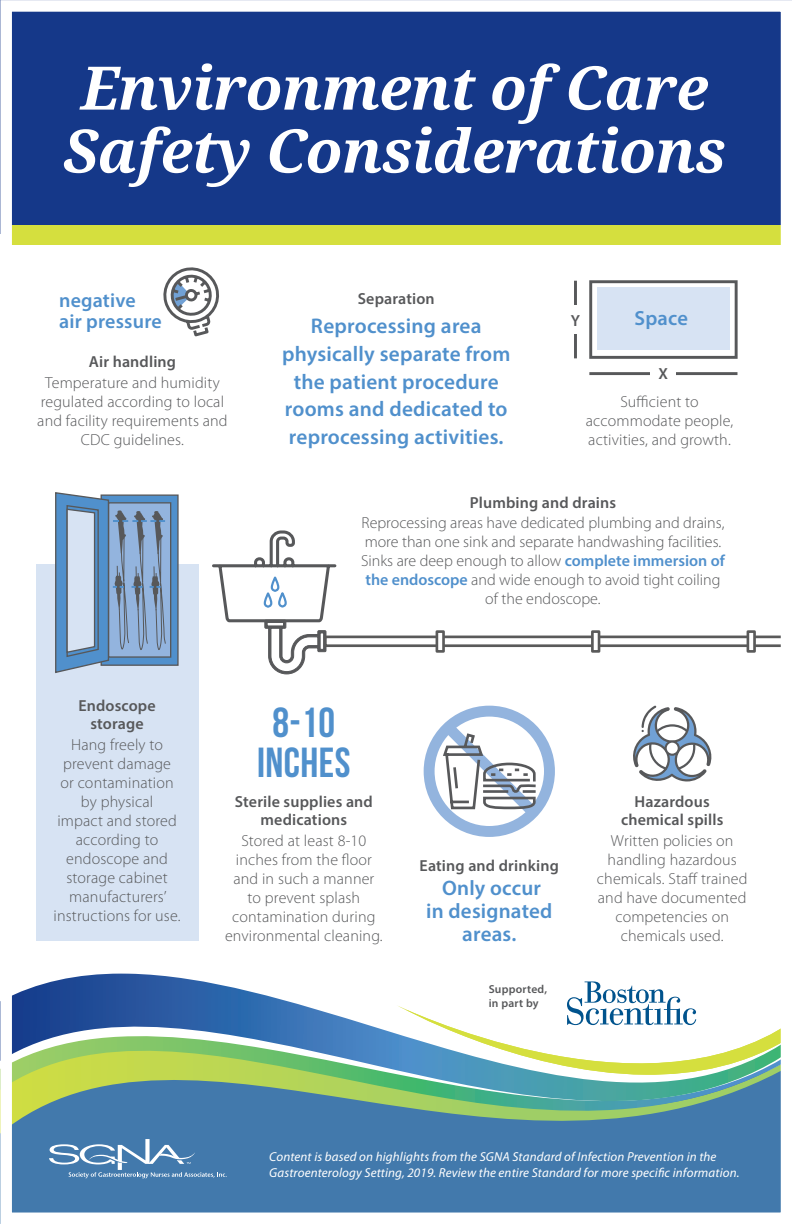
<style>
.page{position:relative;width:792px;height:1224px;background:#fff}
.page>*{position:absolute;margin:0;border:0;box-sizing:border-box;transform-origin:0 0}
.t1{font:italic 700 60px/63px "Droid Serif";letter-spacing:-.01em;color:#fff}
.body_copy{font:700 42px/40px "Bebas Neue";letter-spacing:.01em;color:#5090cc;text-align:center}
.body_copy-2{font:600 21.3px/27.7px "Myriad Pro";letter-spacing:.01em;color:#5090cc;text-align:center}
.body_copy-3{font:600 21px/22.6px "Myriad Pro";letter-spacing:.01em;color:#5090cc;text-align:center}
.body_copy-4{font:600 20.5px "Myriad Pro";letter-spacing:.01em;color:#5090cc}
.body_copy-5{font:600 19.9px/21.3px "Myriad Pro";letter-spacing:.01em;color:#5090cc}
.body_copy-6{font:600 16.1px "Myriad Pro";color:#57585a}
.body_copy-7{font:300 16px/19px "Myriad Pro";letter-spacing:.01em;color:#57585a;text-align:center}
.semibold_title{font:600 16px/18px "Myriad Pro";letter-spacing:.01em;color:#57585a;text-align:center}
.body_copy-8{font:italic 13px/16px "Myriad Pro";letter-spacing:.01em;color:#fff}
.supported_by{font:600 11.6px/14.2px "Myriad Pro";letter-spacing:.02em;color:#57585a}
.s1{font-weight:600;color:#5090cc}
</style>
<div class="page">
<div style="left:13px;top:1185px;width:766px;height:26px;background:#4279ac"></div>
<div style="left:13px;top:973px;width:766px;height:212px;background:#4279ac"></div>
<svg style="left:13px;top:974px;width:766px;height:159px"></svg>
<svg style="left:397px;top:1005px;width:382px;height:119px"></svg>
<div style="left:36px;top:564px;width:162px;height:377px;background:#d7e3f3"></div>
<div style="left:424px;top:706px;width:131px;height:131px;border:11px solid #93b4de;border-radius:50%"></div>
<svg style="left:432px;top:711px;width:114px;height:114px"></svg>
<div style="left:597px;top:288px;width:133px;height:62px;background:#d7e3f3"></div>
<div style="left:589px;top:280px;width:149px;height:79px;border:3px solid #57585a"></div>
<hr style="left:574px;top:281px;width:3px;height:77px;background:#57585a">
<hr style="left:589px;top:372px;width:148px;height:3px;background:#57585a">
<div style="left:650px;top:367px;width:26px;height:18px;background:#fff"></div>
<div style="left:566px;top:305px;width:19px;height:29px;background:#fff"></div>
<svg style="left:163px;top:267px;width:56px;height:70px"></svg>
<svg style="left:633px;top:705px;width:79px;height:77px"></svg>
<svg style="left:212px;top:530px;width:567px;height:144px"></svg>
<div style="left:101px;top:494px;width:78px;height:172px;background:#5090cc;border:1px solid #57585a"></div>
<div style="left:108px;top:502px;width:63px;height:156px;background:#93b4de;border:1px solid #57585a"></div>
<svg style="left:55px;top:492px;width:112px;height:182px"></svg>
<div style="left:0;top:0;width:792px;height:234px;background:#153889"></div>
<div style="left:1px;top:226px;width:787px;height:19px;background:#d5df3e"></div>
<svg style="left:567px;top:981px;width:129px;height:44px"></svg>
<svg style="left:49px;top:1139px;width:178px;height:39px;background:#618fb9"></svg>
<div style="left:0;top:0;width:792px;height:1224px;border:12px solid #fff"></div>
<p class="t1" style="left:63px;top:55px;width:664px">Environment of Care<br>Safety Considerations</p>
<p class="body_copy-5" style="left:59px;top:289px;width:104px">negative air pressure</p>
<p class="semibold_title" style="left:89px;top:353px;width:89px">Air handling</p>
<p class="body_copy-7" style="left:37px;top:373px;width:192px">Temperature and humidity regulated according to local and facility requirements and<br>CDC guidelines.</p>
<p class="semibold_title" style="left:358px;top:289px;width:79px">Separation</p>
<p class="body_copy-2" style="left:282px;top:312px;width:230px">Reprocessing area physically separate from the patient procedure rooms and dedicated to reprocessing activities.</p>
<p class="body_copy-6" style="left:571px;top:310px;width:11px">Y</p>
<p class="body_copy-4" style="left:635px;top:305px;width:55px">Space</p>
<p class="body_copy-6" style="left:659px;top:364px;width:11px">X</p>
<p class="body_copy-7" style="left:586px;top:392px;width:149px">Sufficient to accommodate people, activities, and growth.</p>
<p class="semibold_title" style="left:470px;top:493px;width:148px">Plumbing and drains</p>
<p class="body_copy-7" style="left:361px;top:514px;width:365px">Reprocessing areas have dedicated plumbing and drains, more than one sink and separate handwashing facilities.<br>Sinks are deep enough to allow <span class="s1">complete immersion of the endoscope</span> and wide enough to avoid tight coiling of the endoscope.</p>
<p class="semibold_title" style="left:78px;top:696px;width:79px">Endoscope storage</p>
<p class="body_copy-7" style="left:54px;top:735px;width:128px">Hang freely to prevent damage<br>or contamination by physical<br>impact and stored according to endoscope and storage cabinet manufacturers’ instructions for use.</p>
<p class="body_copy" style="left:257px;top:702px;width:95px">8-10<br>INCHES</p>
<p class="semibold_title" style="left:235px;top:793px;width:140px">Sterile supplies and medications</p>
<p class="body_copy-7" style="left:225px;top:831px;width:159px">Stored at least 8-10 inches from the floor and in such a manner to prevent splash contamination during environmental cleaning.</p>
<p class="semibold_title" style="left:420px;top:857px;width:141px">Eating and drinking</p>
<p class="body_copy-3" style="left:426px;top:877px;width:128px">Only occur<br>in designated areas.</p>
<p class="supported_by" style="left:489px;top:981px;width:60px">Supported, in part by</p>
<p class="semibold_title" style="left:621px;top:793px;width:104px">Hazardous chemical spills</p>
<p class="body_copy-7" style="left:597px;top:831px;width:152px">Written policies on handling hazardous chemicals. Staff trained and have documented competencies on chemicals used.</p>
<p class="body_copy-8" style="left:269px;top:1149px;width:472px">Content is based on highlights from the SGNA Standard of Infection Prevention in the<br>Gastroenterology Setting, 2019. Review the entire Standard for more specific information.</p>
</div>
